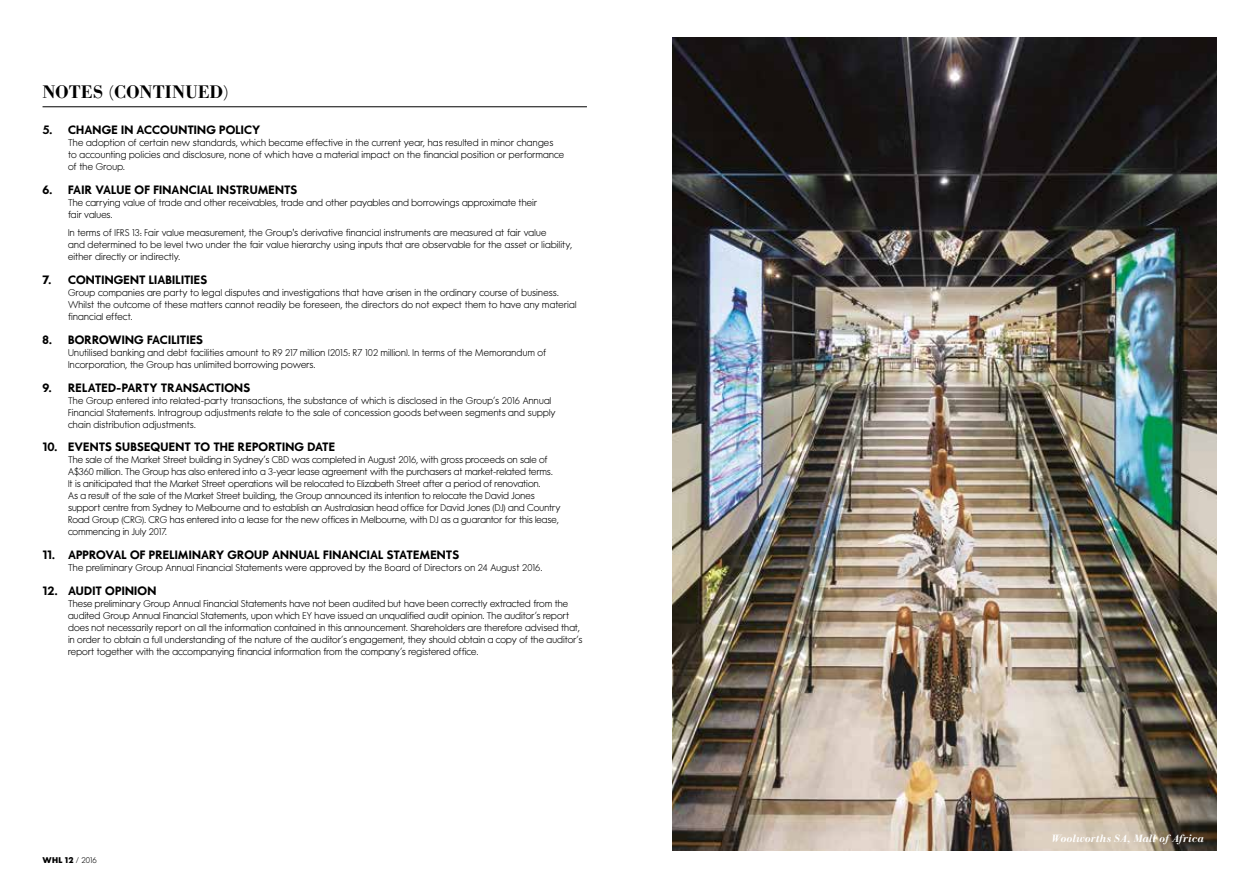
<style>
.page{position:relative;width:1259px;height:893px;background:#fff}
.page>*{position:absolute;margin:0;border:0;box-sizing:border-box;transform-origin:0 0}
.t1{font:500 18px "AT Our Bodoni";letter-spacing:.01em;color:#000}
.t2{font:600 12px "W Futura";letter-spacing:.005em;color:#000}
.t3{font:italic 500 10.5px "AT Our Bodoni";letter-spacing:.025em;color:#fff}
.t4{font:300 9.75px/12px "W Futura";letter-spacing:.015em;color:#000}
.t5{font:700 8.25px "W Futura";color:#000}
.s1{font-family:"Helvetica Neue";font-size:9px}
.s2{font-weight:300}
</style>
<div class="page">
<hr style="left:43px;top:107px;width:544px;height:1px;background:#000">
<img style="left:672px;top:38px;width:544px;height:812px">
<h1 class="t1" style="left:43px;top:81px;width:188px">NOTES (CONTINUED)</h1>
<p class="t2" style="left:43px;top:122px;width:219px">5. CHANGE IN ACCOUNTING POLICY</p>
<p class="t4" style="left:68px;top:136px;width:498px">The adoption of certain new standards, which became effective in the current year, has resulted in minor changes to accounting policies and disclosure, none of which have a material impact on the financial position or performance of the Group.</p>
<p class="t2" style="left:43px;top:182px;width:256px">6. FAIR VALUE OF FINANCIAL INSTRUMENTS</p>
<p class="t4" style="left:68px;top:196px;width:470px">The carrying value of trade and other receivables, trade and other payables and borrowings approximate their fair values.</p>
<p class="t4" style="left:68px;top:227px;width:505px">In terms of IFRS 13: Fair value measurement, the Group's derivative financial instruments are measured at fair value<br>and determined to be level two under the fair value hierarchy using inputs that are observable for the asset or liability, either directly or indirectly.</p>
<p class="t2" style="left:43px;top:273px;width:166px">7. CONTINGENT LIABILITIES</p>
<p class="t4" style="left:68px;top:287px;width:510px">Group companies are party to legal disputes and investigations that have arisen in the ordinary course of business.<br>Whilst the outcome of these matters cannot readily be foreseen, the directors do not expect them to have any material financial effect.</p>
<p class="t2" style="left:43px;top:333px;width:162px">8. BORROWING FACILITIES</p>
<p class="t4" style="left:68px;top:347px;width:479px">Unutilised banking and debt facilities amount to R9 217 million (2015: R7 102 million). In terms of the Memorandum of<br>Incorporation, the Group has unlimited borrowing powers.</p>
<p class="t2" style="left:43px;top:381px;width:209px">9. RELATED-PARTY TRANSACTIONS</p>
<p class="t4" style="left:68px;top:395px;width:489px">The Group entered into related-party transactions, the substance of which is disclosed in the Group‘s 2016 Annual<br>Financial Statements. Intragroup adjustments relate to the sale of concession goods between segments and supply chain distribution adjustments.</p>
<p class="t2" style="left:43px;top:440px;width:294px">10. EVENTS SUBSEQUENT TO THE REPORTING DATE</p>
<p class="t4" style="left:68px;top:454px;width:494px">The sale of the Market Street building in Sydney‘s CBD was completed in August 2016, with gross proceeds on sale of A$360 million. The Group has also entered into a 3-year lease agreement with the purchasers at market-related terms.<br>It is aniticipated that the Market Street operations will be relocated to Elizabeth Street after a period of renovation.<br>As a result of the sale of the Market Street building, the Group announced its intention to relocate the David Jones support centre from Sydney to Melbourne and to establish an Australasian head office for David Jones <span class="s1">(</span>DJ<span class="s1">)</span> and Country Road Group <span class="s1">(</span>CRG<span class="s1">)</span>. CRG has entered into a lease for the new offices in Melbourne, with DJ as a guarantor for this lease, commencing in July 2017.</p>
<p class="t2" style="left:43px;top:548px;width:418px">11. APPROVAL OF PRELIMINARY GROUP ANNUAL FINANCIAL STATEMENTS</p>
<p class="t4" style="left:68px;top:562px;width:476px">The preliminary Group Annual Financial Statements were approved by the Board of Directors on 24 August 2016.</p>
<p class="t2" style="left:43px;top:584px;width:115px">12. AUDIT OPINION</p>
<p class="t4" style="left:68px;top:598px;width:516px">These preliminary Group Annual Financial Statements have not been audited but have been correctly extracted from the audited Group Annual Financial Statements, upon which EY have issued an unqualified audit opinion. The auditor‘s report does not necessarily report on all the information contained in this announcement. Shareholders are therefore advised that, in order to obtain a full understanding of the nature of the auditor‘s engagement, they should obtain a copy of the auditor‘s report together with the accompanying financial information from the company‘s registered office.</p>
<p class="t5" style="left:43px;top:855px;width:56px">WHL 12 <span class="s2">/ 2016</span></p>
<p class="t3" style="left:1052px;top:832px;width:154px">Woolworths SA, Mall of Africa</p>
</div>
